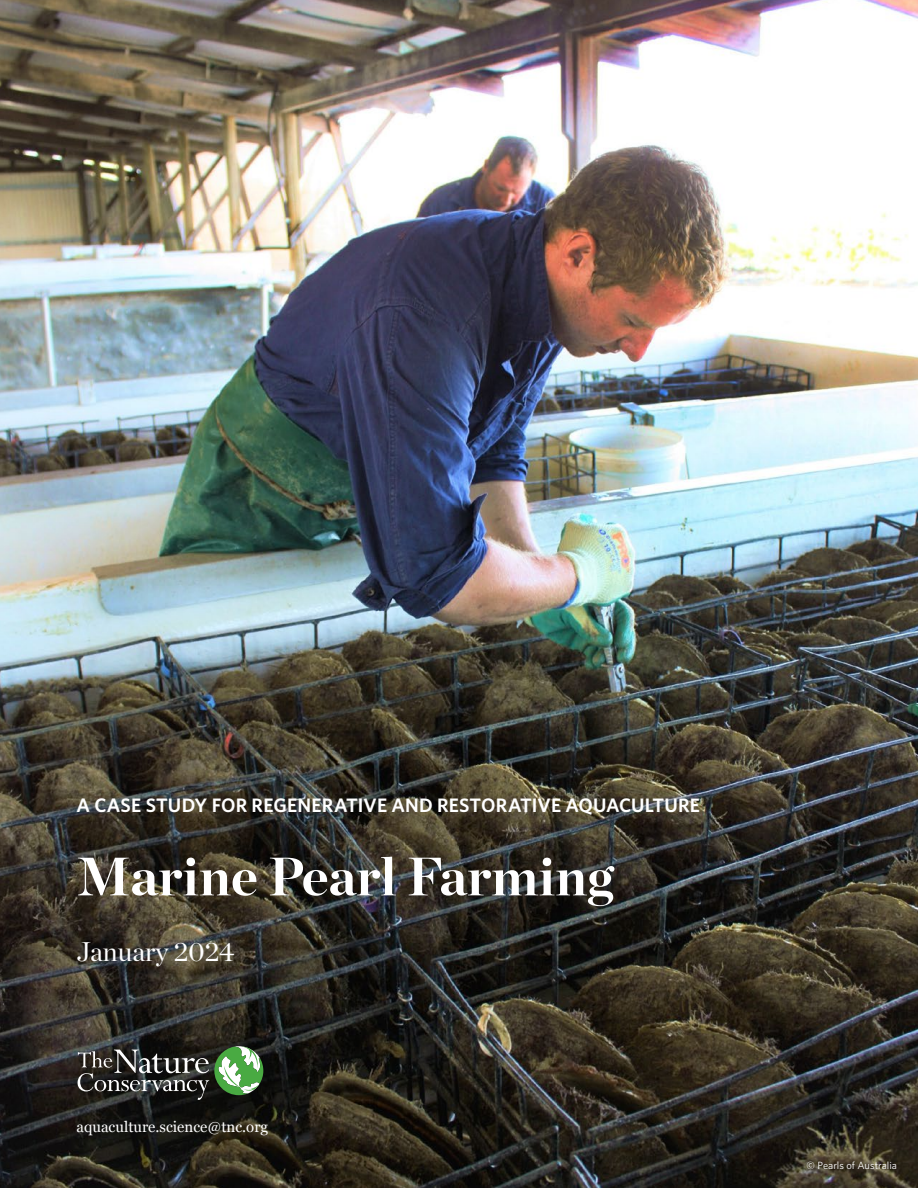
<style>
.page{position:relative;width:918px;height:1188px;background:#fff}
.page>*{position:absolute;margin:0;border:0;box-sizing:border-box;transform-origin:0 0}
.t1{font:700 54px "Chronicle Display";color:#fff}
.t2{font:27px "Chronicle Display";color:#fff}
.t3{font:600 19.5px "Whitney";letter-spacing:.005em;color:#fff}
.t4{font:15px "Georgia";color:#fff}
.t5{font:10.5px "Whitney";color:#fff}
</style>
<div class="page">
<img style="left:0;top:0;width:918px;height:1188px">
<svg style="left:78px;top:1046px;width:185px;height:54px;background:#4b5648"></svg>
<p class="t3" style="left:76px;top:792px;width:625px">A CASE STUDY FOR REGENERATIVE AND RESTORATIVE AQUACULTURE</p>
<h1 class="t1" style="left:76px;top:833px;width:538px">Marine Pearl Farming</h1>
<h2 class="t2" style="left:76px;top:931px;width:159px">January 2024</h2>
<p class="t4" style="left:76px;top:1115px;width:193px">aquaculture.science@tnc.org</p>
<p class="t5" style="left:807px;top:1159px;width:92px">© Pearls of Australia</p>
</div>
